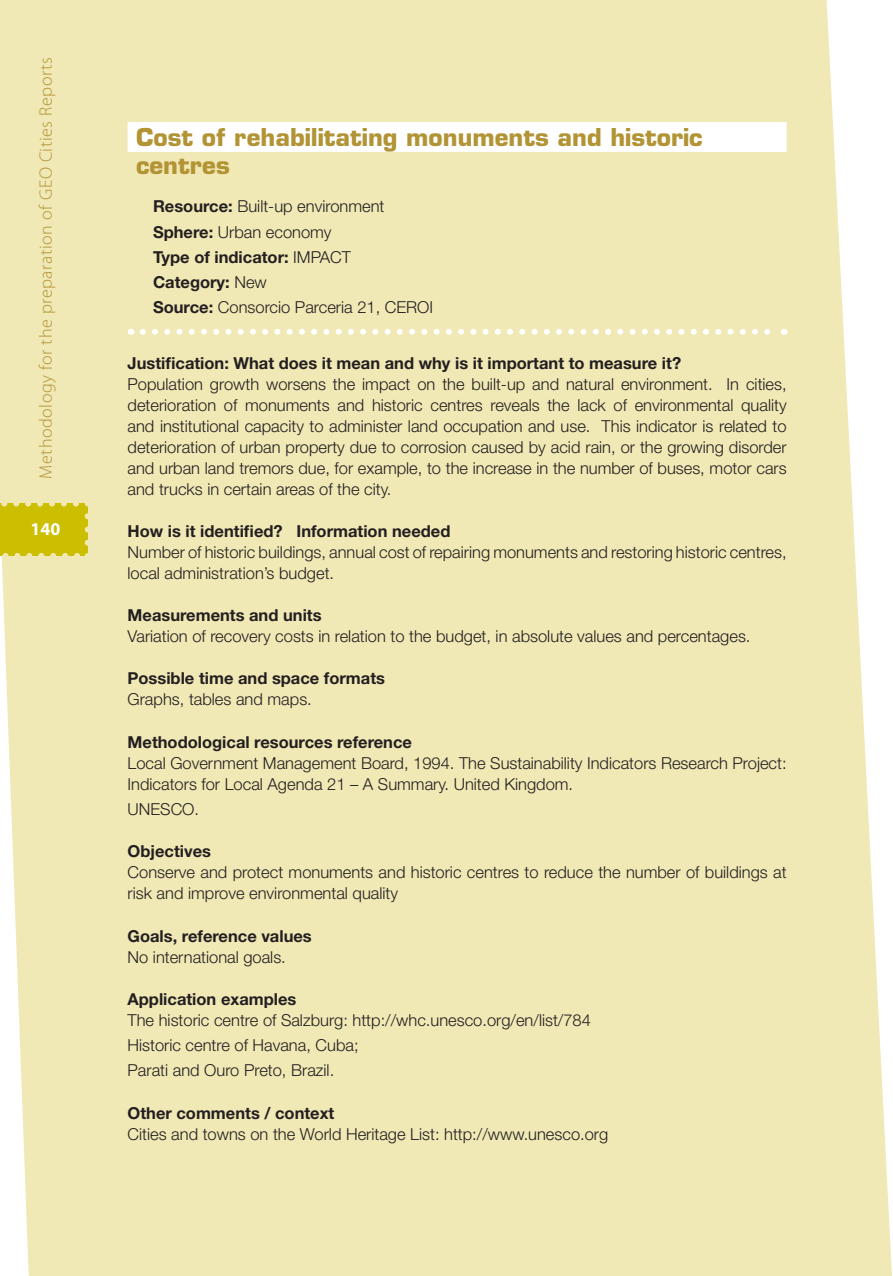
<style>
.page{position:relative;width:893px;height:1276px;background:#fff}
.page>*{position:absolute;margin:0;border:0;box-sizing:border-box;transform-origin:0 0}
.t1{font:700 24px/28.8px "Eurostile LT Std";color:#b29435}
.t2{font:300 18px "Myriad Pro";letter-spacing:.03em;color:#b29435}
.t3{font:700 18px "Myriad Pro";color:#fff}
.t4{font:300 16.5px/21px "Helvetica Neue LT Std";color:#231f20}
.t5{font:700 16.5px "Helvetica Neue LT Std";color:#231f20}
.s1{font-weight:700}
</style>
<div class="page">
<div style="left:0;top:0;width:892px;height:1276px;background:#f0e8b5"></div>
<div style="left:0;top:503px;width:88px;height:53px;background:#ccbe00"></div>
<svg style="left:0;top:553px;width:82px;height:6px"></svg>
<svg style="left:85px;top:500px;width:6px;height:43px"></svg>
<svg style="left:0;top:500px;width:76px;height:6px"></svg>
<div style="left:128px;top:122px;width:659px;height:30px;background:#fff"></div>
<svg style="left:143px;top:329px;width:635px;height:6px"></svg>
<p class="t2" style="left:39px;top:478px;width:423px;rotate:-90deg">Methodology for the preparation of GEO Cities Reports</p>
<p class="t3" style="left:30px;top:522px;width:31px">140</p>
<h1 class="t1" style="left:136px;top:124px;width:568px">Cost of rehabilitating monuments and historic centres</h1>
<p class="t4" style="left:153px;top:196px;width:282px;line-height:25.2px"><span class="s1">Resource:</span> Built-up environment<br><span class="s1">Sphere:</span> Urban economy<br><span class="s1">Type of indicator:</span> IMPACT<br><span class="s1">Category:</span> New<br><span class="s1">Source:</span> Consorcio Parceria 21, CEROI</p>
<p class="t5" style="left:128px;top:357px;width:555px">Justification: What does it mean and why is it important to measure it?</p>
<p class="t4" style="left:128px;top:375px;width:661px;text-align:justify">Population growth worsens the impact on the built-up and natural environment. In cities, deterioration of monuments and historic centres reveals the lack of environmental quality and institutional capacity to administer land occupation and use. This indicator is related to deterioration of urban property due to corrosion caused by acid rain, or the growing disorder and urban land tremors due, for example, to the increase in the number of buses, motor cars and trucks in certain areas of the city.</p>
<p class="t5" style="left:128px;top:525px;width:324px">How is it identified? Information needed</p>
<p class="t4" style="left:128px;top:543px;width:661px">Number of historic buildings, annual cost of repairing monuments and restoring historic centres, local administration’s budget.</p>
<p class="t5" style="left:128px;top:609px;width:196px">Measurements and units</p>
<p class="t4" style="left:128px;top:628px;width:624px">Variation of recovery costs in relation to the budget, in absolute values and percentages.</p>
<p class="t5" style="left:128px;top:672px;width:259px">Possible time and space formats</p>
<p class="t4" style="left:128px;top:691px;width:186px">Graphs, tables and maps.</p>
<p class="t5" style="left:128px;top:736px;width:286px">Methodological resources reference</p>
<p class="t4" style="left:128px;top:754px;width:661px">Local Government Management Board, 1994. The Sustainability Indicators Research Project:<br>Indicators for Local Agenda 21 – A Summary. United Kingdom.</p>
<p class="t4" style="left:128px;top:800px;width:73px">UNESCO.</p>
<p class="t5" style="left:128px;top:845px;width:85px">Objectives</p>
<p class="t4" style="left:128px;top:864px;width:661px">Conserve and protect monuments and historic centres to reduce the number of buildings at risk and improve environmental quality</p>
<p class="t5" style="left:128px;top:929px;width:186px">Goals, reference values</p>
<p class="t4" style="left:128px;top:948px;width:160px">No international goals.</p>
<p class="t5" style="left:128px;top:993px;width:170px">Application examples</p>
<p class="t4" style="left:128px;top:1009px;width:465px;line-height:25.2px">The historic centre of Salzburg: http://whc.unesco.org/en/list/784<br>Historic centre of Havana, Cuba;<br>Parati and Ouro Preto, Brazil.</p>
<p class="t5" style="left:128px;top:1106px;width:208px">Other comments / context</p>
<p class="t4" style="left:128px;top:1125px;width:482px">Cities and towns on the World Heritage List: http://www.unesco.org</p>
</div>
